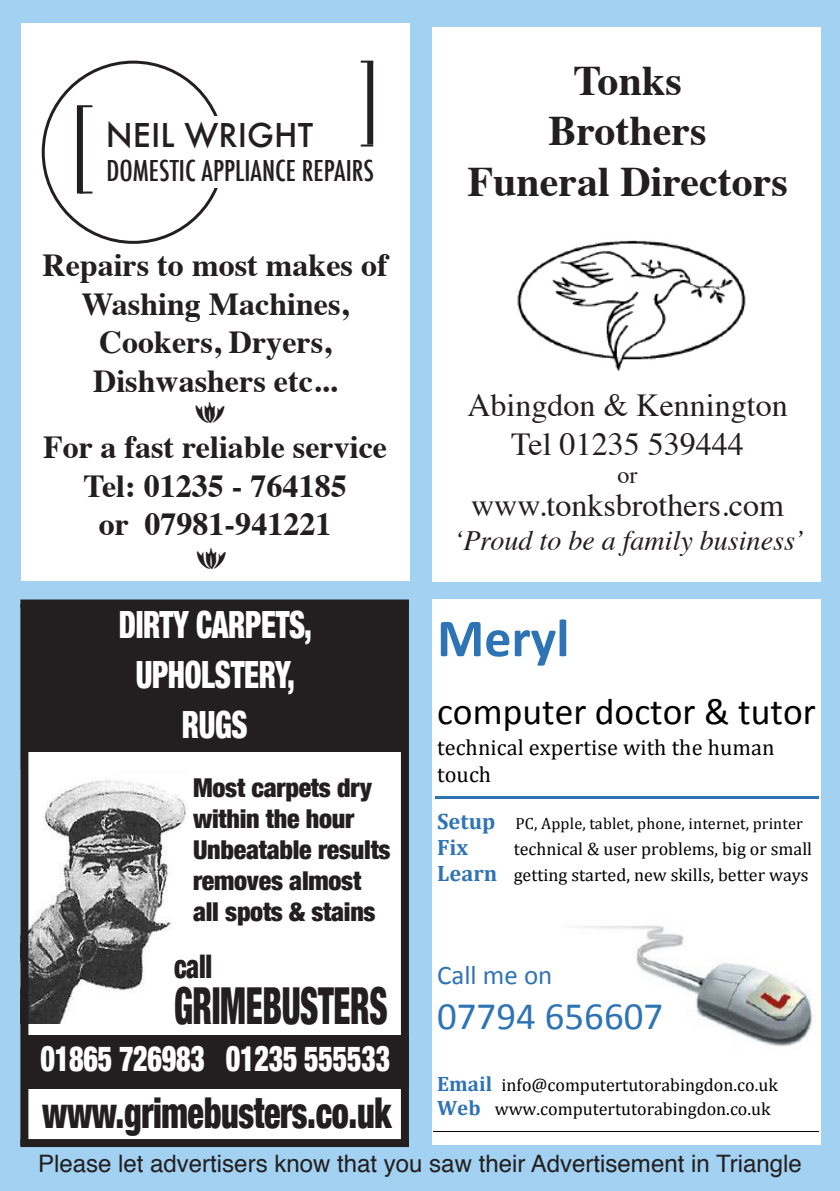
<style>
.page{position:relative;width:840px;height:1191px;background:#fff}
.page>*{position:absolute;margin:0;border:0;box-sizing:border-box;transform-origin:0 0}
.t1{font:700 54px "Calibri";color:#2e74b5}
.t2{font:900 condensed 51px "Helvetica Neue";letter-spacing:-.01em;color:#231f20;scale:.67 1}
.t3{font:900 condensed 42.4px "Helvetica Neue";letter-spacing:-.01em;color:#231f20;scale:.8 1}
.t4{font:700 42px/50.4px "Times";color:#231f20;text-align:center}
.t5{font:38.8px "Calibri";color:#2e74b5}
.t6{font:900 condensed 37.6px/50px "Helvetica Neue";letter-spacing:-.01em;color:#fff;text-align:center;scale:.8 1}
.t7{font:37.4px "Calibri";color:#000}
.t8{font:900 condensed 35px "Helvetica Neue";letter-spacing:-.01em;color:#fff;scale:.8 1}
.t9{font:900 condensed 32.4px "Helvetica Neue";color:#231f20;scale:.8 1}
.t10{font:700 32px/38.4px "Times";color:#231f20;text-align:center}
.t11{font:32px/38.4px "Times";color:#231f20;text-align:center}
.t12{font:500 32px "Futura";color:#231f20}
.t13{font:italic 28px "Times";color:#231f20}
.t14{font:500 condensed 28px "Futura";color:#231f20}
.t15{font:27px "Calibri";color:#2e74b5}
.t16{font:900 condensed 26px/31.2px "Helvetica Neue";letter-spacing:-.01em;color:#231f20}
.t17{font:24px "Helvetica";color:#231f20}
.t18{font:24px "Times";color:#231f20}
.t19{font:22.4px/26.6px "Cambria";letter-spacing:.005em;color:#000}
.t20{font:700 22.4px "Cambria";color:#2e74b5}
.t21{font:18px/26.6px "Cambria";color:#000;text-align:right}
.t22{font:18px "Times";color:#231f20}
.t23{font:16.2px "Cambria";letter-spacing:.01em;color:#000}
.s1{font-weight:700;font-size:22.4px;color:#2e74b5}
.s2{font-weight:700;font-size:20.8px;color:#2e74b5}
</style>
<div class="page">
<div style="left:0;top:0;width:839px;height:1191px;background:#a2d1f2"></div>
<div style="left:432px;top:599px;width:388px;height:546px;background:#fff"></div>
<div style="left:432px;top:27px;width:388px;height:554px;background:#fff"></div>
<div style="left:21px;top:24px;width:388px;height:557px;background:#fff"></div>
<img style="left:586px;top:925px;width:227px;height:122px">
<hr style="left:434px;top:796px;width:384px;height:2px;background:#2e74b5">
<hr style="left:433px;top:1130px;width:385px;height:1px;background:#000">
<img style="left:517px;top:240px;width:229px;height:131px">
<div style="left:367px;top:61px;width:6px;height:83px;background:#231f20"></div>
<svg style="left:360px;top:61px;width:8px;height:2px"></svg>
<svg style="left:360px;top:144px;width:13px;height:2px"></svg>
<div style="left:77px;top:107px;width:6px;height:86px;background:#231f20"></div>
<svg style="left:77px;top:105px;width:15px;height:2px"></svg>
<svg style="left:83px;top:191px;width:9px;height:2px"></svg>
<div style="left:22px;top:604px;width:382px;height:541px;background:#fff"></div>
<img style="left:28px;top:770px;width:160px;height:253px">
<div style="left:20px;top:1139px;width:389px;height:8px;background:#231f20"></div>
<div style="left:20px;top:599px;width:389px;height:8px;background:#231f20"></div>
<div style="left:26px;top:1034px;width:382px;height:54px;background:#231f20"></div>
<div style="left:24px;top:604px;width:382px;height:147px;background:#231f20"></div>
<div style="left:20px;top:604px;width:8px;height:541px;background:#231f20"></div>
<div style="left:400px;top:604px;width:8px;height:543px;background:#231f20"></div>
<h3 class="t12" style="left:106px;top:113px;width:209px">NEIL WRIGHT</h3>
<h3 class="t14" style="left:106px;top:153px;width:269px">DOMESTIC APPLIANCE REPAIRS</h3>
<h3 class="t10" style="left:42px;top:243px;width:346px">Repairs to most makes of<br>Washing Machines,<br>Cookers, Dryers,<br>Dishwashers etc...</h3>
<h3 class="t10" style="left:43px;top:425px;width:345px">For a fast reliable service<br>Tel: 01235 - 764185<br>or 07981-941221</h3>
<h3 class="t6" style="left:119px;top:598px;width:243px">DIRTY CARPETS,<br>UPHOLSTERY,<br>RUGS</h3>
<h3 class="t16" style="left:193px;top:770px;width:199px">Most carpets dry within the hour<br>Unbeatable results removes almost all spots &amp; stains</h3>
<h3 class="t9" style="left:174px;top:939px;width:49px">call</h3>
<h2 class="t2" style="left:174px;top:964px;width:320px">GRIMEBUSTERS</h2>
<h3 class="t8" style="left:41px;top:1029px;width:438px">01865 726983 01235 555533</h3>
<h3 class="t3" style="left:42px;top:1077px;width:437px">www.grimebusters.co.uk</h3>
<p class="t22" style="left:55px;top:1112px;width:59px">Page 12</p>
<h3 class="t4" style="left:467px;top:51px;width:321px">Tonks<br>Brothers<br>Funeral Directors</h3>
<h3 class="t11" style="left:467px;top:383px;width:321px">Abingdon &amp; Kennington<br>Tel 01235 539444</h3>
<h3 class="t18" style="left:617px;top:452px;width:21px">or</h3>
<h3 class="t11" style="left:471px;top:484px;width:314px">www.tonksbrothers.com</h3>
<h3 class="t13" style="left:454px;top:516px;width:351px">‘Proud to be a family business’</h3>
<h1 class="t1" style="left:437px;top:603px;width:134px">Meryl</h1>
<h3 class="t7" style="left:437px;top:688px;width:380px">computer doctor &amp; tutor</h3>
<p class="t19" style="left:437px;top:734px;width:339px">technical expertise with the human touch</p>
<p class="t23" style="left:437px;top:813px;width:367px"><span class="s1">Setup</span> PC, Apple, tablet, phone, internet, printer</p>
<p class="t20" style="left:437px;top:831px;width:33px">Fix</p>
<p class="t21" style="left:437px;top:835px;width:376px">technical &amp; user problems, big or small<br><span class="s1">Learn</span> getting started, new skills, better ways</p>
<h3 class="t15" style="left:437px;top:958px;width:117px">Call me on</h3>
<h3 class="t5" style="left:437px;top:991px;width:228px">07794 656607</h3>
<p class="t21" style="left:437px;top:1072px;width:342px;line-height:24.4px;text-align:left"><span class="s2">Email</span> info@computertutorabingdon.co.uk<br><span class="s2">Web</span> www.computertutorabingdon.co.uk</p>
<h3 class="t17" style="left:38px;top:1145px;width:765px">Please let advertisers know that you saw their Advertisement in Triangle</h3>
</div>
